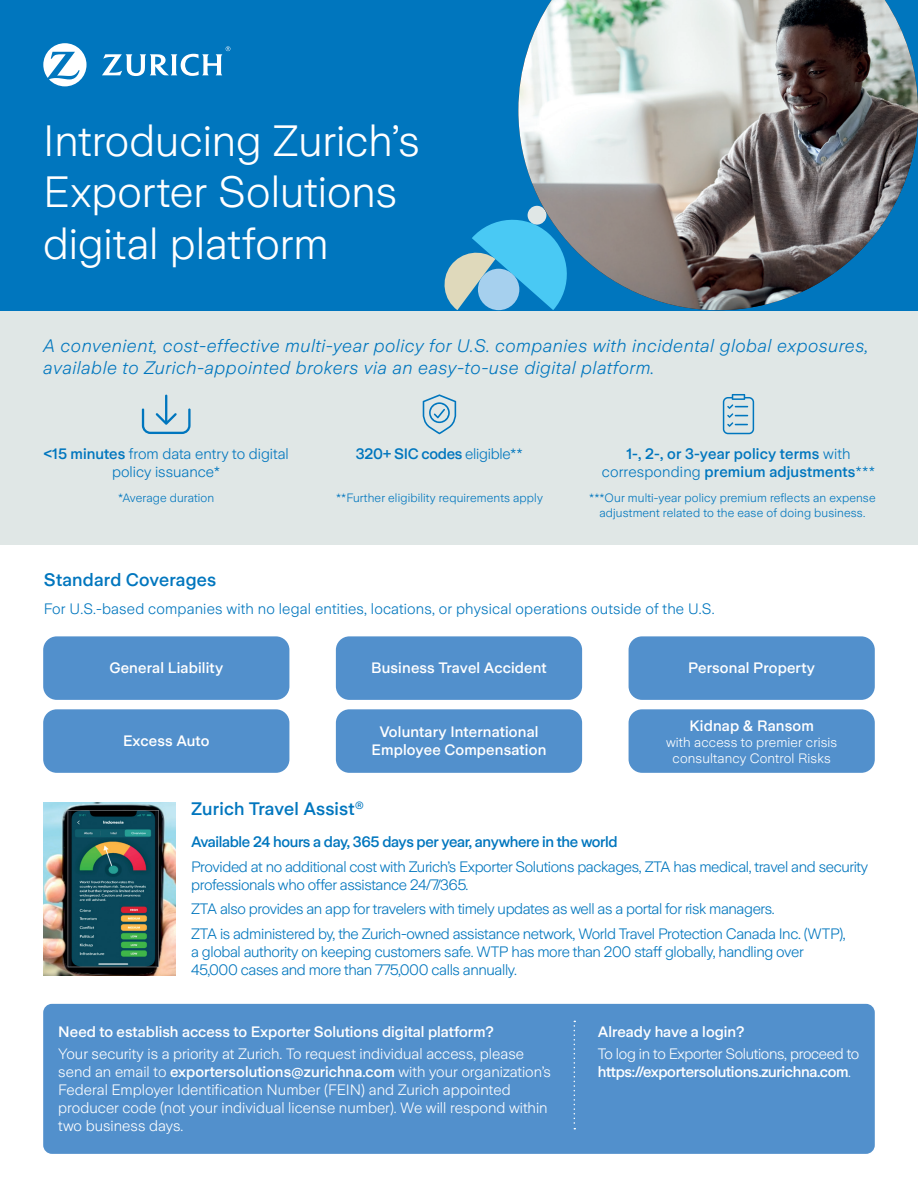
<style>
.page{position:relative;width:918px;height:1188px;background:#fff}
.page>*{position:absolute;margin:0;border:0;box-sizing:border-box;transform-origin:0 0}
.t1{font:300 43.5px/51.6px "Zurich Sans";color:#fff}
.t2{font:italic 300 18px/21.6px "Zurich Sans";letter-spacing:.03em;color:#0076be}
.t3{font:500 18px "Zurich Sans";letter-spacing:.01em;color:#0076be}
.t4{font:300 15px/18px "Zurich Sans";letter-spacing:-.025em;color:#0076be}
.t5{font:300 15px/18px "Zurich Sans";color:#fff}
.t6{font:500 15px/18px "Zurich Sans";color:#fff;text-align:center}
.t7{font:300 15px "Zurich Sans";letter-spacing:.01em;color:#0076be}
.t8{font:500 15px "Zurich Sans";letter-spacing:-.02em;color:#0076be}
.t9{font:500 15px/18px "Zurich Sans";letter-spacing:-.025em;color:#fff}
.t10{font:500 15px/18px "Zurich Sans";letter-spacing:.01em;color:#0076be;text-align:center}
.t11{font:300 15px/18px "Zurich Sans";color:#0076be;text-align:center}
.t12{font:300 13.5px/16.2px "Zurich Sans";letter-spacing:.01em;color:#fff;text-align:center}
.t13{font:300 12px/14.4px "Zurich Sans";letter-spacing:.01em;color:#0076be;text-align:center}
.s1{font-weight:500}
.s2{font-weight:300}
</style>
<div class="page">
<div style="left:0;top:310px;width:918px;height:234px;background:#e0e7e6"></div>
<div style="left:43px;top:1004px;width:832px;height:150px;background:#5290cc;border-radius:9px"></div>
<svg style="left:723px;top:394px;width:31px;height:40px"></svg>
<svg style="left:423px;top:394px;width:33px;height:40px"></svg>
<svg style="left:142px;top:395px;width:49px;height:39px"></svg>
<div style="left:43px;top:709px;width:246px;height:64px;background:#5290cc;border-radius:14px"></div>
<div style="left:43px;top:636px;width:246px;height:64px;background:#5290cc;border-radius:14px"></div>
<div style="left:336px;top:636px;width:246px;height:64px;background:#5290cc;border-radius:14px"></div>
<div style="left:629px;top:636px;width:246px;height:64px;background:#5290cc;border-radius:14px"></div>
<div style="left:629px;top:709px;width:246px;height:64px;background:#5290cc;border-radius:14px"></div>
<div style="left:336px;top:709px;width:246px;height:64px;background:#5290cc;border-radius:14px"></div>
<img style="left:43px;top:803px;width:133px;height:173px">
<svg style="left:574px;top:1021px;width:1px;height:108px"></svg>
<div style="left:0;top:0;width:918px;height:310px;background:#0076be"></div>
<svg style="left:444px;top:219px;width:74px;height:91px"></svg>
<div style="left:478px;top:269px;width:41px;height:41px;background:#a6d0ee;border-radius:50%"></div>
<img style="left:518px;top:0;width:400px;height:310px">
<svg style="left:43px;top:43px;width:44px;height:43px"></svg>
<svg style="left:102px;top:46px;width:128px;height:30px"></svg>
<p class="t1" style="left:43px;top:115px;width:378px">Introducing Zurich’s<br>Exporter Solutions digital platform</p>
<p class="t2" style="left:43px;top:335px;width:826px">A convenient, cost-effective multi-year policy for U.S. companies with incidental global exposures, available to Zurich-appointed brokers via an easy-to-use digital platform.</p>
<p class="t11" style="left:44px;top:445px;width:247px"><span class="s1">&lt;15 minutes</span> from data entry to digital policy issuance*</p>
<p class="t8" style="left:356px;top:445px;width:169px">320+ SIC codes <span class="s2">eligible**</span></p>
<p class="t10" style="left:602px;top:445px;width:275px">1-, 2-, or 3-year policy terms <span class="s2">with corresponding</span> premium adjustments<span class="s2">***</span></p>
<p class="t13" style="left:118px;top:491px;width:98px">*Average duration</p>
<p class="t13" style="left:336px;top:491px;width:208px">**Further eligibility requirements apply</p>
<p class="t13" style="left:589px;top:491px;width:288px">***Our multi-year policy premium reflects an expense adjustment related to the ease of doing business.</p>
<p class="t3" style="left:44px;top:570px;width:174px">Standard Coverages</p>
<p class="t7" style="left:44px;top:600px;width:672px">For U.S.-based companies with no legal entities, locations, or physical operations outside of the U.S.</p>
<p class="t6" style="left:109px;top:660px;width:115px">General Liability</p>
<p class="t6" style="left:688px;top:660px;width:128px">Personal Property</p>
<p class="t6" style="left:371px;top:660px;width:177px">Business Travel Accident</p>
<p class="t6" style="left:123px;top:733px;width:88px">Excess Auto</p>
<p class="t6" style="left:372px;top:724px;width:176px">Voluntary International<br>Employee Compensation</p>
<p class="t6" style="left:690px;top:717px;width:126px">Kidnap &amp; Ransom</p>
<p class="t12" style="left:666px;top:734px;width:173px">with access to premier crisis consultancy Control Risks</p>
<p class="t3" style="left:191px;top:799px;width:174px">Zurich Travel Assist<sup>®</sup></p>
<p class="t8" style="left:191px;top:833px;width:428px">Available 24 hours a day, 365 days per year, anywhere in the world</p>
<p class="t4" style="left:191px;top:858px;width:679px">Provided at no additional cost with Zurich’s Exporter Solutions packages, ZTA has medical, travel and security professionals who offer assistance 24/7/365.</p>
<p class="t4" style="left:191px;top:900px;width:585px">ZTA also provides an app for travelers with timely updates as well as a portal for risk managers.</p>
<p class="t4" style="left:191px;top:925px;width:656px">ZTA is administered by, the Zurich-owned assistance network, World Travel Protection Canada Inc. (WTP), a global authority on keeping customers safe. WTP has more than 200 staff globally, handling over<br>45,000 cases and more than 775,000 calls annually.</p>
<p class="t6" style="left:58px;top:1023px;width:437px">Need to establish access to Exporter Solutions digital platform?</p>
<p class="t5" style="left:58px;top:1045px;width:494px">Your security is a priority at Zurich. To request individual access, please send an email to <span class="s1">exportersolutions@zurichna.com</span> with your organization’s Federal Employer Identification Number (FEIN) and Zurich appointed producer code (not your individual license number). We will respond within two business days.</p>
<p class="t6" style="left:598px;top:1023px;width:148px">Already have a login?</p>
<p class="t9" style="left:598px;top:1045px;width:263px"><span class="s2">To log in to Exporter Solutions, proceed to </span>https://exportersolutions.zurichna.com<span class="s2">.</span></p>
</div>
